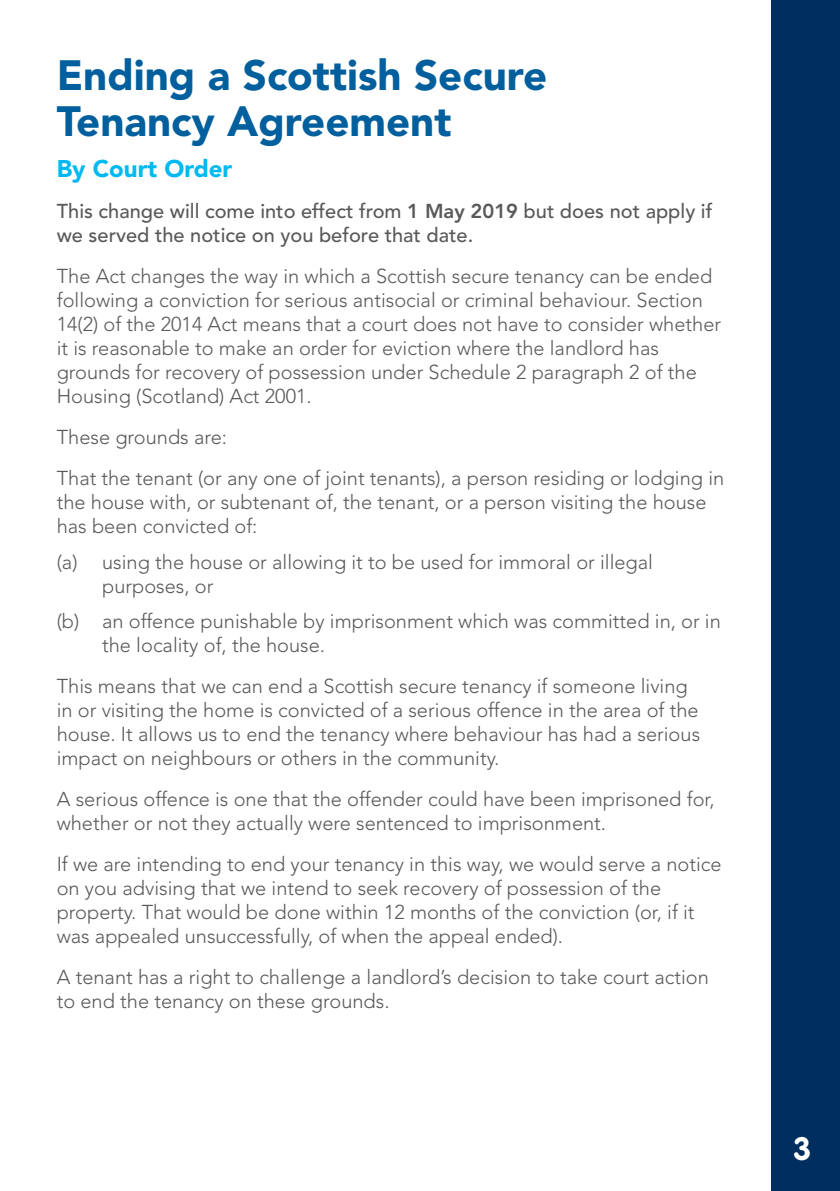
<style>
.page{position:relative;width:840px;height:1191px;background:#fff}
.page>*{position:absolute;margin:0;border:0;box-sizing:border-box;transform-origin:0 0}
.t1{font:900 42px/46px "Avenir LT";color:#005f9c}
.t2{font:700 32px "VAG Rounded LT";color:#fff}
.t3{font:900 24px "Avenir LT";color:#00b9f1}
.t4{font:300 20px/24px "Avenir LT";color:#58595b}
.t5{font:500 20px/24px "Avenir LT";color:#58595b}
.s1{font-weight:800}
</style>
<div class="page">
<div style="left:771px;top:0;width:68px;height:1191px;background:#002e5e"></div>
<h1 class="t1" style="left:57px;top:52px;width:492px">Ending a Scottish Secure<br>Tenancy Agreement</h1>
<p class="t3" style="left:57px;top:154px;width:177px">By Court Order</p>
<p class="t5" style="left:57px;top:200px;width:656px">This change will come into effect from <span class="s1">1 May 2019</span> but does not apply if we served the notice on you before that date.</p>
<p class="t4" style="left:57px;top:264px;width:665px">The Act changes the way in which a Scottish secure tenancy can be ended following a conviction for serious antisocial or criminal behaviour. Section 14(2) of the 2014 Act means that a court does not have to consider whether it is reasonable to make an order for eviction where the landlord has grounds for recovery of possession under Schedule 2 paragraph 2 of the Housing (Scotland) Act 2001.</p>
<p class="t4" style="left:57px;top:417px;width:668px;line-height:41px">These grounds are:<br>That the tenant (or any one of joint tenants), a person residing or lodging in</p>
<p class="t4" style="left:57px;top:490px;width:651px">the house with, or subtenant of, the tenant, or a person visiting the house has been convicted of:</p>
<p class="t4" style="left:102px;top:550px;width:552px;text-indent:-45px">(a) using the house or allowing it to be used for immoral or illegal purposes, or</p>
<p class="t4" style="left:102px;top:609px;width:620px;text-indent:-45px">(b) an offence punishable by imprisonment which was committed in, or in the locality of, the house.</p>
<p class="t4" style="left:57px;top:674px;width:644px">This means that we can end a Scottish secure tenancy if someone living in or visiting the home is convicted of a serious offence in the area of the house. It allows us to end the tenancy where behaviour has had a serious impact on neighbours or others in the community.</p>
<p class="t4" style="left:57px;top:787px;width:659px">A serious offence is one that the offender could have been imprisoned for, whether or not they actually were sentenced to imprisonment.</p>
<p class="t4" style="left:57px;top:852px;width:666px">If we are intending to end your tenancy in this way, we would serve a notice on you advising that we intend to seek recovery of possession of the property. That would be done within 12 months of the conviction (or, if it was appealed unsuccessfully, of when the appeal ended).</p>
<p class="t4" style="left:57px;top:965px;width:653px">A tenant has a right to challenge a landlord’s decision to take court action to end the tenancy on these grounds.</p>
<h2 class="t2" style="left:792px;top:1129px;width:20px">3</h2>
</div>
